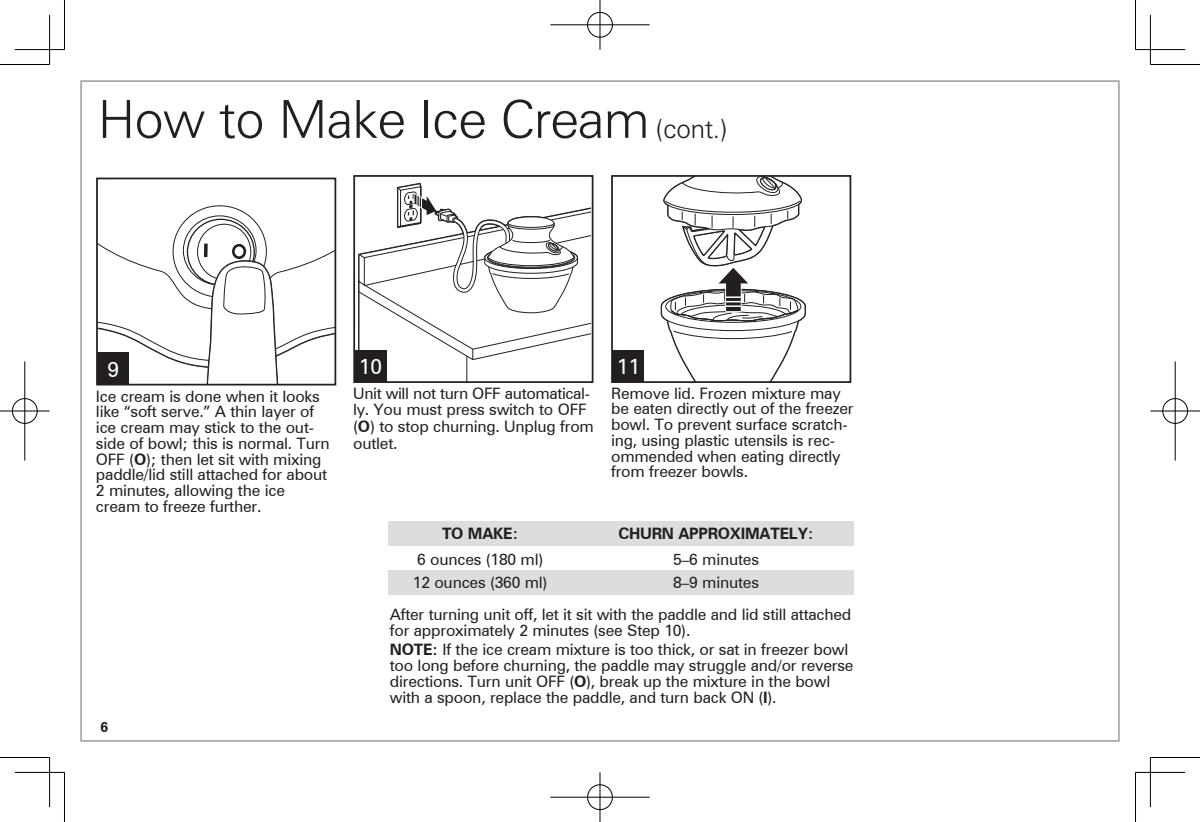
<style>
.page{position:relative;width:1200px;height:822px;background:#fff}
.page>*{position:absolute;margin:0;border:0;box-sizing:border-box;transform-origin:0 0}
.t1{font:300 52.5px "Zurich BT";letter-spacing:-.025em;color:#231f20}
.t2{font:21px "Zurich BT";color:#fff}
.t3{font:15.75px/15.8px "Zurich BT";letter-spacing:-.015em;color:#231f20}
.t4{font:700 15.75px "Zurich BT";letter-spacing:-.015em;color:#231f20}
.t5{font:700 14px "Zurich BT";color:#231f20}
.s1{font-size:26.25px}
.s2{font-weight:700}
</style>
<div class="page">
<div style="left:389px;top:570px;width:465px;height:25px;background:#dcdddf"></div>
<div style="left:389px;top:521px;width:465px;height:25px;background:#dcdddf"></div>
<svg style="left:358px;top:182px;width:232px;height:187px"></svg>
<div style="left:353px;top:175px;width:240px;height:208px;border:2px solid #231f20"></div>
<div style="left:355px;top:350px;width:31px;height:32px;background:#231f20"></div>
<svg style="left:660px;top:178px;width:146px;height:202px"></svg>
<div style="left:611px;top:175px;width:240px;height:208px;border:2px solid #231f20"></div>
<div style="left:613px;top:350px;width:31px;height:32px;background:#231f20"></div>
<svg style="left:99px;top:205px;width:234px;height:177px"></svg>
<div style="left:96px;top:178px;width:240px;height:207px;border:2px solid #231f20"></div>
<div style="left:98px;top:353px;width:31px;height:31px;background:#231f20"></div>
<hr style="left:0;top:64px;width:50px;height:1px;background:#000">
<hr style="left:1150px;top:64px;width:50px;height:1px;background:#000">
<hr style="left:0;top:757px;width:50px;height:1px;background:#000">
<hr style="left:1150px;top:757px;width:50px;height:1px;background:#000">
<hr style="left:64px;top:0;width:1px;height:50px;background:#000">
<hr style="left:64px;top:772px;width:1px;height:50px;background:#000">
<hr style="left:1135px;top:0;width:1px;height:50px;background:#000">
<hr style="left:1135px;top:772px;width:1px;height:50px;background:#000">
<hr style="left:15px;top:49px;width:49px;height:1px;background:#000">
<hr style="left:1135px;top:49px;width:50px;height:1px;background:#000">
<hr style="left:15px;top:772px;width:49px;height:1px;background:#000">
<hr style="left:1135px;top:772px;width:50px;height:1px;background:#000">
<hr style="left:49px;top:15px;width:1px;height:49px;background:#000">
<hr style="left:49px;top:757px;width:1px;height:50px;background:#000">
<hr style="left:1150px;top:15px;width:1px;height:49px;background:#000">
<hr style="left:1150px;top:757px;width:1px;height:50px;background:#000">
<div style="left:586px;top:11px;width:28px;height:27px;border:2px solid #fff;border-radius:50%"></div>
<hr style="left:550px;top:24px;width:100px;height:2px;background:#fff">
<hr style="left:599px;top:0;width:2px;height:50px;background:#fff">
<div style="left:587px;top:12px;width:26px;height:25px;border:1px solid #000;border-radius:50%"></div>
<hr style="left:550px;top:25px;width:100px;height:1px;background:#000">
<hr style="left:600px;top:0;width:1px;height:50px;background:#000">
<div style="left:586px;top:784px;width:28px;height:27px;border:2px solid #fff;border-radius:50%"></div>
<hr style="left:550px;top:796px;width:100px;height:2px;background:#fff">
<hr style="left:599px;top:772px;width:2px;height:50px;background:#fff">
<div style="left:587px;top:785px;width:26px;height:25px;border:1px solid #000;border-radius:50%"></div>
<hr style="left:550px;top:797px;width:100px;height:1px;background:#000">
<hr style="left:600px;top:772px;width:1px;height:50px;background:#000">
<div style="left:11px;top:397px;width:27px;height:28px;border:2px solid #fff;border-radius:50%"></div>
<hr style="left:0;top:410px;width:50px;height:2px;background:#fff">
<hr style="left:24px;top:361px;width:2px;height:100px;background:#fff">
<div style="left:12px;top:398px;width:25px;height:26px;border:1px solid #000;border-radius:50%"></div>
<hr style="left:0;top:411px;width:50px;height:1px;background:#000">
<hr style="left:25px;top:361px;width:1px;height:100px;background:#000">
<div style="left:1162px;top:397px;width:27px;height:28px;border:2px solid #fff;border-radius:50%"></div>
<hr style="left:1150px;top:410px;width:50px;height:2px;background:#fff">
<hr style="left:1174px;top:361px;width:2px;height:100px;background:#fff">
<div style="left:1163px;top:398px;width:25px;height:26px;border:1px solid #000;border-radius:50%"></div>
<hr style="left:1150px;top:411px;width:50px;height:1px;background:#000">
<hr style="left:1175px;top:361px;width:1px;height:100px;background:#000">
<h1 class="t1" style="left:98px;top:87px;width:630px">How to Make Ice Cream <span class="s1">(cont.)</span></h1>
<h2 class="t2" style="left:108px;top:356px;width:13px">9</h2>
<p class="t3" style="left:96px;top:388px;width:235px">Ice cream is done when it looks like “soft serve.” A thin layer of ice cream may stick to the out&shy;side of bowl; this is normal. Turn<br>OFF (<span class="s2">O</span>); then let sit with mixing paddle/lid still attached for about<br>2 minutes, allowing the ice cream to freeze further.</p>
<p class="t5" style="left:100px;top:719px;width:9px">6</p>
<h2 class="t2" style="left:359px;top:354px;width:25px">10</h2>
<p class="t3" style="left:353px;top:385px;width:242px;line-height:16.6px">Unit will not turn OFF automatical&shy;ly. You must press switch to OFF (<span class="s2">O</span>) to stop churning. Unplug from outlet.</p>
<h2 class="t2" style="left:617px;top:354px;width:25px">11</h2>
<p class="t3" style="left:611px;top:385px;width:244px">Remove lid. Frozen mixture may be eaten directly out of the freezer bowl. To prevent surface scratch&shy;ing, using plastic utensils is rec&shy;ommended when eating directly from freezer bowls.</p>
<p class="t4" style="left:618px;top:524px;width:197px">CHURN APPROXIMATELY:</p>
<p class="t3" style="left:673px;top:548px;width:87px;line-height:22.8px">5–6 minutes<br>8–9 minutes</p>
<p class="t3" style="left:390px;top:607px;width:463px">After turning unit off, let it sit with the paddle and lid still attached for approximately 2 minutes (see Step 10).</p>
<p class="t3" style="left:390px;top:642px;width:465px"><span class="s2">NOTE:</span> If the ice cream mixture is too thick, or sat in freezer bowl too long before churning, the paddle may struggle and/or reverse directions. Turn unit OFF (<span class="s2">O</span>), break up the mixture in the bowl with a spoon, replace the paddle, and turn back ON (<span class="s2">I</span>).</p>
<p class="t4" style="left:442px;top:524px;width:78px">TO MAKE:</p>
<p class="t3" style="left:413px;top:548px;width:136px;line-height:22.8px">6 ounces (180 ml)<br>12 ounces (360 ml)</p>
</div>
